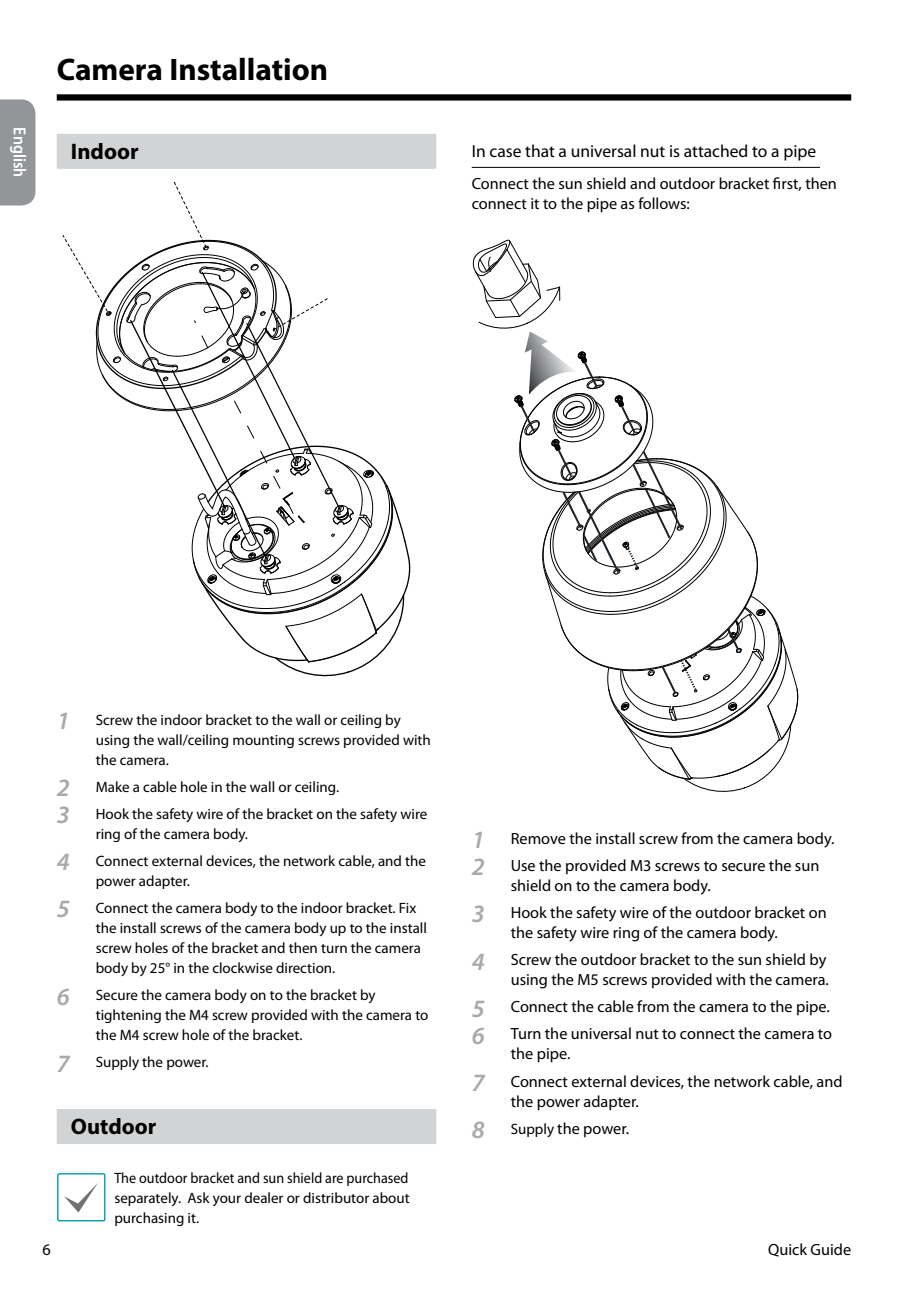
<style>
.page{position:relative;width:908px;height:1290px;background:#fff}
.page>*{position:absolute;margin:0;border:0;box-sizing:border-box;transform-origin:0 0}
.t1{font:700 31.25px "Myriad Pro";color:#000}
.t2{font:700 22.5px "Myriad Pro";color:#000}
.t3{font:17.5px "Myriad Pro";color:#000}
.t4{font:600 17.5px "Myriad Pro";color:#fff;scale:.9 1}
.t5{font:16.25px/27px "Myriad Pro";color:#000}
.t6{font:15px/20px "Myriad Pro";color:#000}
.t7{font:15px/20px "Myriad Pro";color:#000;text-align:justify;scale:.94 1}
.s1{font-weight:600;font-style:italic;font-size:25px;color:#a7a9ac}
.s2{font-size:15px}
</style>
<div class="page">
<div style="left:57px;top:134px;width:379px;height:35px;background:#d1d3d4"></div>
<div style="left:57px;top:1109px;width:379px;height:35px;background:#d1d3d4"></div>
<svg style="left:62px;top:183px;width:349px;height:494px"></svg>
<div style="left:57px;top:1173px;width:48px;height:48px;border:1px solid #00a0af"></div>
<svg style="left:64px;top:1183px;width:34px;height:29px"></svg>
<hr style="left:471px;top:167px;width:348px;height:1px;background:#000">
<svg style="left:472px;top:239px;width:326px;height:553px"></svg>
<div style="left:57px;top:94px;width:793px;height:7px;background:#000"></div>
<div style="left:0;top:99px;width:35px;height:106px;background:#939598"></div>
<p class="t4" style="left:31px;top:127px;width:57px;rotate:90deg">English</p>
<h1 class="t1" style="left:57px;top:49px;width:273px">Camera Installation</h1>
<h2 class="t2" style="left:71px;top:136px;width:69px">Indoor</h2>
<p class="t3" style="left:471px;top:141px;width:346px">In case that a universal nut is attached to a pipe</p>
<p class="t5" style="left:471px;top:173px;width:366px;line-height:20px">Connect the sun shield and outdoor bracket first, then connect it to the pipe as follows:</p>
<p class="t6" style="left:96px;top:709px;width:336px;text-indent:-39px"><span class="s1">1</span> Screw the indoor bracket to the wall or ceiling by using the wall/ceiling mounting screws provided with the camera.</p>
<p class="t6" style="left:57px;top:773px;width:372px;line-height:27px"><span class="s1">2</span> Make a cable hole in the wall or ceiling.<br><span class="s1">3</span> Hook the safety wire of the bracket on the safety wire</p>
<p class="t6" style="left:57px;top:820px;width:370px;line-height:27px;text-indent:39px">ring of the camera body.<br><span class="s1">4</span> Connect external devices, the network cable, and the</p>
<p class="t6" style="left:57px;top:867px;width:361px;line-height:27px;text-indent:39px">power adapter.<br><span class="s1">5</span> Connect the camera body to the indoor bracket. Fix</p>
<p class="t6" style="left:96px;top:918px;width:332px">the install screws of the camera body up to the install screw holes of the bracket and then turn the camera body by 25° in the clockwise direction.</p>
<p class="t6" style="left:96px;top:985px;width:334px;text-indent:-39px"><span class="s1">6</span> Secure the camera body on to the bracket by tightening the M4 screw provided with the camera to the M4 screw hole of the bracket.</p>
<p class="t6" style="left:57px;top:1052px;width:153px"><span class="s1">7</span> Supply the power.</p>
<h2 class="t2" style="left:71px;top:1111px;width:87px">Outdoor</h2>
<p class="t7" style="left:114px;top:1168px;width:315px">The outdoor bracket and sun shield are purchased separately. Ask your dealer or distributor about purchasing it.</p>
<p class="t5" style="left:471px;top:825px;width:364px"><span class="s1">1</span> Remove the install screw from the camera body.<br><span class="s1">2</span> Use the provided M3 screws to secure the sun</p>
<p class="t5" style="left:471px;top:872px;width:356px;text-indent:39px">shield on to the camera body.<br><span class="s1">3</span> Hook the safety wire of the outdoor bracket on</p>
<p class="t5" style="left:471px;top:919px;width:356px;text-align:center">the safety wire ring of the camera body.<br><span class="s1">4</span> Screw the outdoor bracket to the sun shield by</p>
<p class="t5" style="left:471px;top:966px;width:362px;text-indent:39px">using the M5 screws provided with the camera.<br><span class="s1">5</span> Connect the cable from the camera to the pipe.<br><span class="s1">6</span> Turn the universal nut to connect the camera to</p>
<p class="t5" style="left:471px;top:1040px;width:372px;text-indent:39px">the pipe.<br><span class="s1">7</span> Connect external devices, the network cable, and</p>
<p class="t5" style="left:471px;top:1087px;width:169px;text-indent:39px">the power adapter.<br><span class="s1">8</span> <span class="s2">Supply</span> the power.</p>
<p class="t5" style="left:43px;top:1236px;width:10px">6</p>
<p class="t5" style="left:767px;top:1236px;width:84px">Quick Guide</p>
</div>
